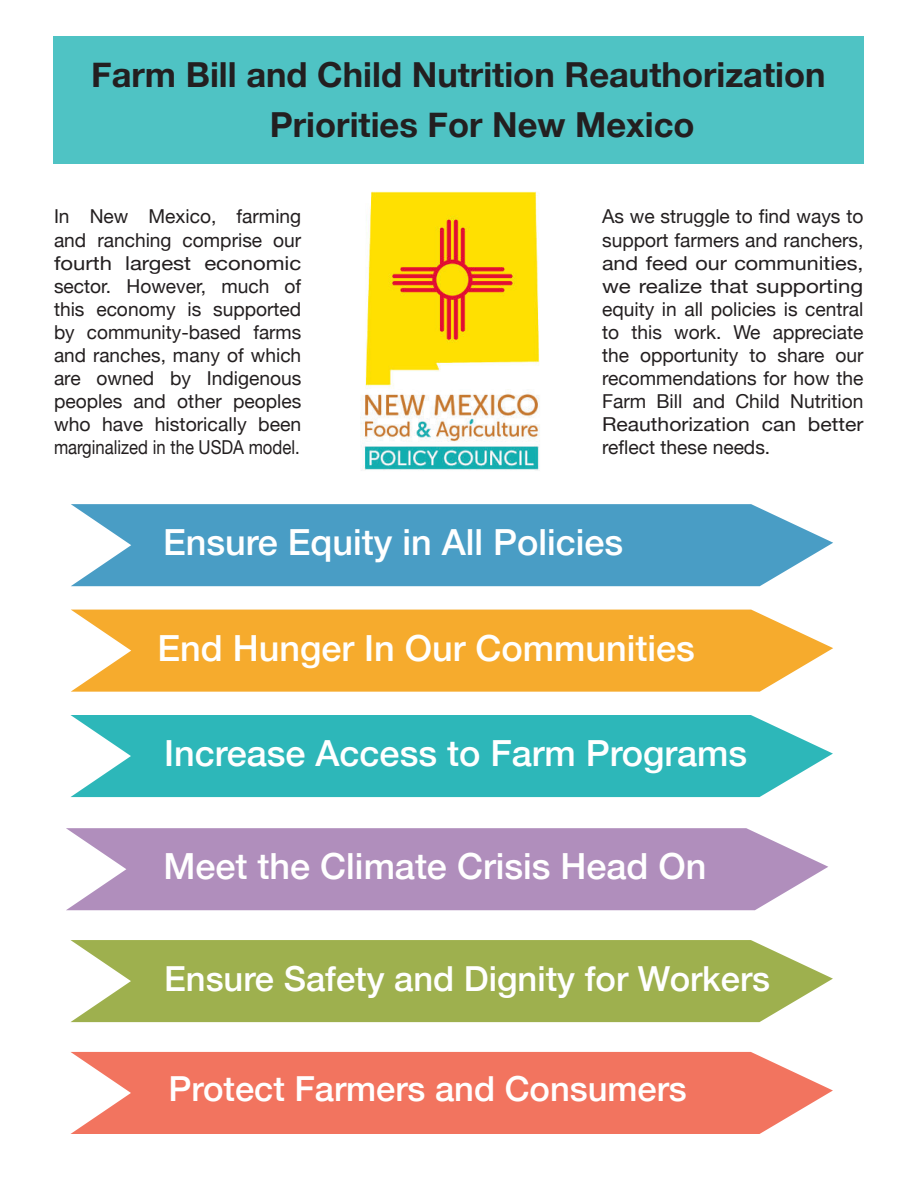
<style>
.page{position:relative;width:918px;height:1188px;background:#fff}
.page>*{position:absolute;margin:0;border:0;box-sizing:border-box;transform-origin:0 0}
.t1{font:500 36px "Helvetica Neue";color:#fff}
.t2{font:700 34.5px/50.2px "Helvetica Neue";color:#231f20}
.t3{font:500 34.5px "Helvetica Neue";color:#fff}
.t4{font:19.2px/23.1px "Helvetica Neue";color:#231f20;text-align:justify}
</style>
<div class="page">
<svg style="left:66px;top:828px;width:762px;height:82px;background:#b798c2"></svg>
<svg style="left:70px;top:940px;width:763px;height:82px;background:#a6b75e"></svg>
<svg style="left:70px;top:1052px;width:763px;height:82px;background:#f3806d"></svg>
<svg style="left:71px;top:504px;width:762px;height:82px;background:#59a5ca"></svg>
<svg style="left:71px;top:610px;width:762px;height:82px;background:#f6b240"></svg>
<svg style="left:70px;top:715px;width:763px;height:82px;background:#40bdbf"></svg>
<img style="left:365px;top:191px;width:175px;height:199px">
<div style="left:53px;top:37px;width:811px;height:127px;background:#4fc3c4"></div>
<img style="left:361px;top:390px;width:179px;height:81px">
<h2 class="t2" style="left:270px;top:52px;width:557px;text-indent:-179px">Farm Bill and Child Nutrition Reauthorization<br>Priorities For New Mexico</h2>
<p class="t4" style="left:54px;top:207px;width:249px">In New Mexico, farming and ranching comprise our fourth largest economic sector. However, much of this economy is supported by community-based farms and ranches, many of which are owned by Indigenous peoples and other peoples who have historically been marginalized in the USDA model.</p>
<p class="t4" style="left:602px;top:206px;width:263px">As we struggle to find ways to support farmers and ranchers, and feed our communities, we realize that supporting equity in all policies is central to this work. We appreciate the opportunity to share our recommendations for how the Farm Bill and Child Nutrition Reauthorization can better reflect these needs.</p>
<h1 class="t1" style="left:163px;top:513px;width:462px">Ensure Equity in All Policies</h1>
<h1 class="t1" style="left:158px;top:619px;width:539px">End Hunger In Our Communities</h1>
<h1 class="t1" style="left:164px;top:724px;width:585px">Increase Access to Farm Programs</h1>
<h1 class="t1" style="left:164px;top:837px;width:544px">Meet the Climate Crisis Head On</h1>
<h2 class="t3" style="left:164px;top:951px;width:607px">Ensure Safety and Dignity for Workers</h2>
<h2 class="t3" style="left:169px;top:1062px;width:520px">Protect Farmers and Consumers</h2>
</div>
